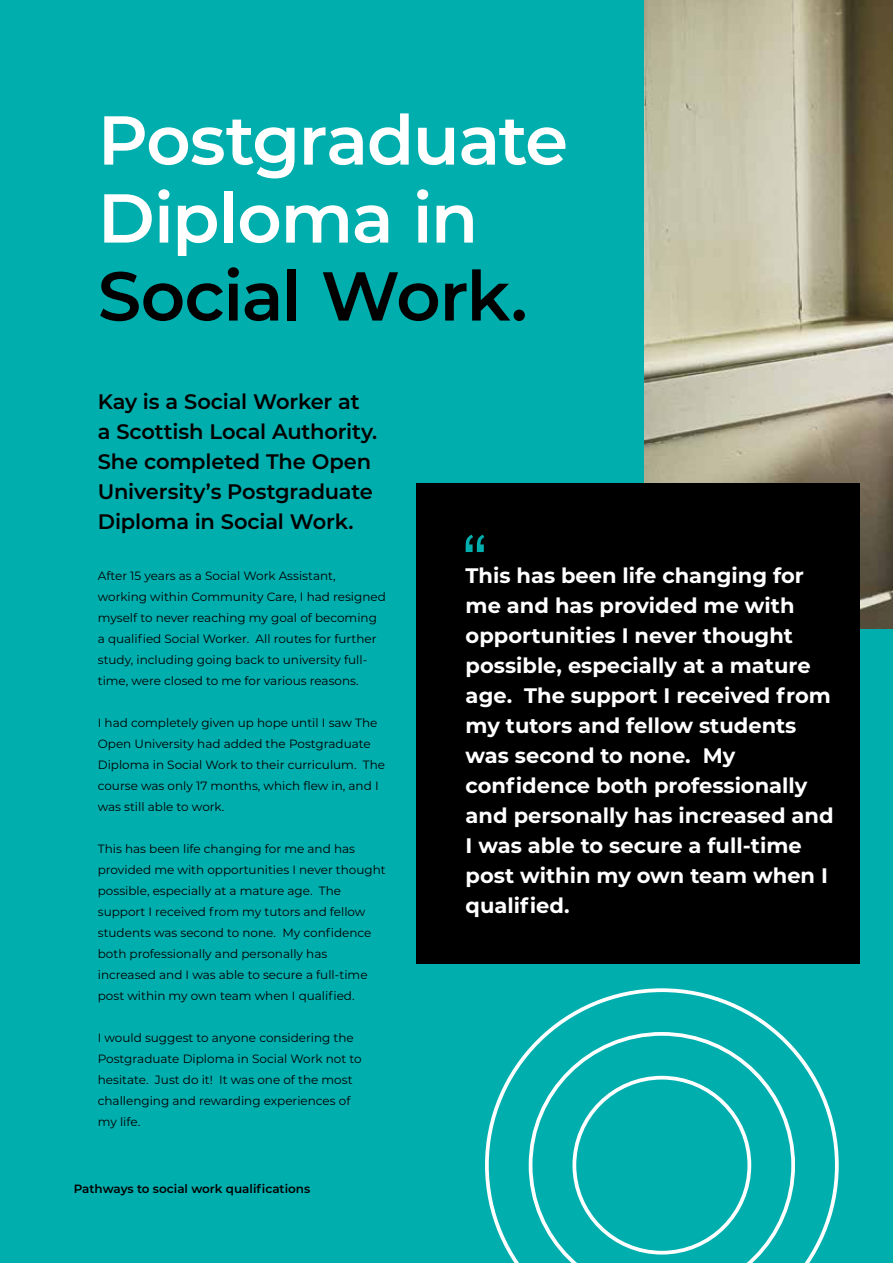
<style>
.page{position:relative;width:893px;height:1263px;background:#00aeae}
.page>*{position:absolute;margin:0;border:0;box-sizing:border-box;transform-origin:0 0}
.t1{font:600 69px/78px "Montserrat";letter-spacing:-.02em;color:#fff}
.t2{font:600 69px "Montserrat";letter-spacing:-.02em;color:#000}
.t3{font:700 21px/30px "Montserrat";color:#fff}
.t4{font:600 21px/30px "Montserrat";letter-spacing:-.01em;color:#000}
.t5{font:12px/21px "Montserrat";color:#000}
.t6{font:600 12px "Montserrat";color:#000}
</style>
<div class="page">
<svg style="left:485px;top:988px;width:354px;height:275px"></svg>
<img style="left:644px;top:0;width:249px;height:629px">
<div style="left:417px;top:484px;width:443px;height:480px;background:#000"></div>
<svg style="left:466px;top:535px;width:18px;height:17px"></svg>
<h1 class="t1" style="left:98px;top:98px;width:472px">Postgraduate<br>Diploma in</h1>
<h1 class="t2" style="left:98px;top:247px;width:431px">Social Work.</h1>
<h2 class="t4" style="left:98px;top:386px;width:281px">Kay is a Social Worker at a Scottish Local Authority.<br>She completed The Open<br>University’s Postgraduate<br>Diploma in Social Work.</h2>
<p class="t5" style="left:98px;top:565px;width:290px">After 15 years as a Social Work Assistant, working within Community Care, I had resigned myself to never reaching my goal of becoming a qualified Social Worker. All routes for further study, including going back to university full&shy;time, were closed to me for various reasons.</p>
<p class="t5" style="left:98px;top:712px;width:289px">I had completely given up hope until I saw The Open University had added the Postgraduate Diploma in Social Work to their curriculum. The course was only 17 months, which flew in, and I was still able to work.</p>
<p class="t5" style="left:98px;top:838px;width:289px">This has been life changing for me and has provided me with opportunities I never thought possible, especially at a mature age. The support I received from my tutors and fellow students was second to none. My confidence both professionally and personally has increased and I was able to secure a full-time post within my own team when I qualified.</p>
<p class="t5" style="left:98px;top:1027px;width:265px">I would suggest to anyone considering the Postgraduate Diploma in Social Work not to hesitate. Just do it! It was one of the most challenging and rewarding experiences of my life.</p>
<p class="t6" style="left:74px;top:1180px;width:238px">Pathways to social work qualifications</p>
<p class="t3" style="left:466px;top:559px;width:370px">This has been life changing for me and has provided me with opportunities I never thought possible, especially at a mature age. The support I received from my tutors and fellow students was second to none. My confidence both professionally and personally has increased and<br>I was able to secure a full-time post within my own team when I qualified.</p>
</div>
